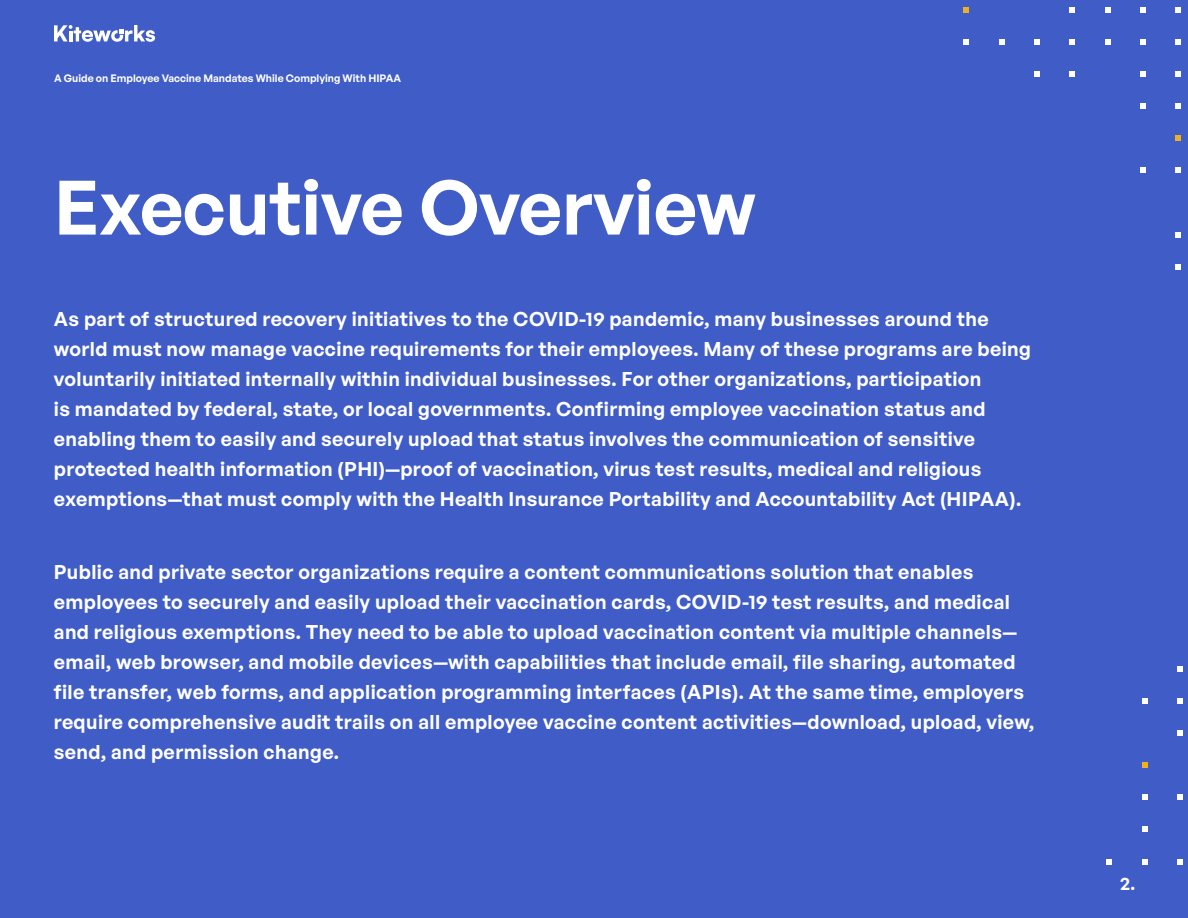
<style>
.page{position:relative;width:1188px;height:918px;background:#3f5cc7}
.page>*{position:absolute;margin:0;border:0;box-sizing:border-box;transform-origin:0 0}
.t1{font:600 75px "General Sans";color:#fff}
.t2{font:600 19.5px/30px "General Sans";letter-spacing:.02em;color:#fff}
.t3{font:600 18px "General Sans";color:#fff}
.t4{font:600 10.5px "General Sans";color:#fff}
</style>
<div class="page">
<svg style="left:54px;top:25px;width:101px;height:17px"></svg>
<svg style="left:1177px;top:666px;width:6px;height:6px"></svg>
<svg style="left:1142px;top:698px;width:6px;height:6px"></svg>
<svg style="left:1177px;top:698px;width:6px;height:6px"></svg>
<svg style="left:1177px;top:730px;width:6px;height:6px"></svg>
<svg style="left:1142px;top:762px;width:6px;height:6px"></svg>
<svg style="left:1142px;top:794px;width:6px;height:6px"></svg>
<svg style="left:1177px;top:794px;width:6px;height:6px"></svg>
<svg style="left:1142px;top:827px;width:6px;height:5px"></svg>
<svg style="left:1142px;top:859px;width:6px;height:5px"></svg>
<svg style="left:1177px;top:859px;width:6px;height:5px"></svg>
<svg style="left:1107px;top:859px;width:5px;height:5px"></svg>
<svg style="left:1175px;top:264px;width:6px;height:6px"></svg>
<svg style="left:1175px;top:232px;width:6px;height:5px"></svg>
<svg style="left:1140px;top:167px;width:6px;height:6px"></svg>
<svg style="left:1175px;top:167px;width:6px;height:6px"></svg>
<svg style="left:1175px;top:135px;width:6px;height:6px"></svg>
<svg style="left:1140px;top:103px;width:6px;height:6px"></svg>
<svg style="left:1175px;top:103px;width:6px;height:6px"></svg>
<svg style="left:1140px;top:71px;width:6px;height:6px"></svg>
<svg style="left:1175px;top:71px;width:6px;height:6px"></svg>
<svg style="left:1034px;top:71px;width:6px;height:6px"></svg>
<svg style="left:1070px;top:71px;width:5px;height:6px"></svg>
<svg style="left:1175px;top:39px;width:6px;height:6px"></svg>
<svg style="left:1140px;top:39px;width:6px;height:6px"></svg>
<svg style="left:1105px;top:39px;width:6px;height:6px"></svg>
<svg style="left:1070px;top:39px;width:5px;height:6px"></svg>
<svg style="left:1034px;top:39px;width:6px;height:6px"></svg>
<svg style="left:999px;top:39px;width:6px;height:6px"></svg>
<svg style="left:964px;top:39px;width:5px;height:6px"></svg>
<svg style="left:1140px;top:7px;width:6px;height:6px"></svg>
<svg style="left:1175px;top:7px;width:6px;height:6px"></svg>
<svg style="left:1105px;top:7px;width:6px;height:6px"></svg>
<svg style="left:1070px;top:7px;width:5px;height:6px"></svg>
<svg style="left:964px;top:7px;width:5px;height:6px"></svg>
<p class="t4" style="left:54px;top:72px;width:349px">A Guide on Employee Vaccine Mandates While Complying With HIPAA</p>
<h1 class="t1" style="left:54px;top:159px;width:704px">Executive Overview</h1>
<p class="t2" style="left:54px;top:303px;width:979px">As part of structured recovery initiatives to the COVID-19 pandemic, many businesses around the world must now manage vaccine requirements for their employees. Many of these programs are being voluntarily initiated internally within individual businesses. For other organizations, participation<br>is mandated by federal, state, or local governments. Confirming employee vaccination status and enabling them to easily and securely upload that status involves the communication of sensitive protected health information (PHI)—proof of vaccination, virus test results, medical and religious exemptions—that must comply with the Health Insurance Portability and Accountability Act (HIPAA).</p>
<p class="t2" style="left:54px;top:557px;width:982px">Public and private sector organizations require a content communications solution that enables employees to securely and easily upload their vaccination cards, COVID-19 test results, and medical and religious exemptions. They need to be able to upload vaccination content via multiple channels— email, web browser, and mobile devices—with capabilities that include email, file sharing, automated file transfer, web forms, and application programming interfaces (APIs). At the same time, employers require comprehensive audit trails on all employee vaccine content activities—download, upload, view, send, and permission change.</p>
<p class="t3" style="left:1120px;top:872px;width:17px">2.</p>
</div>
